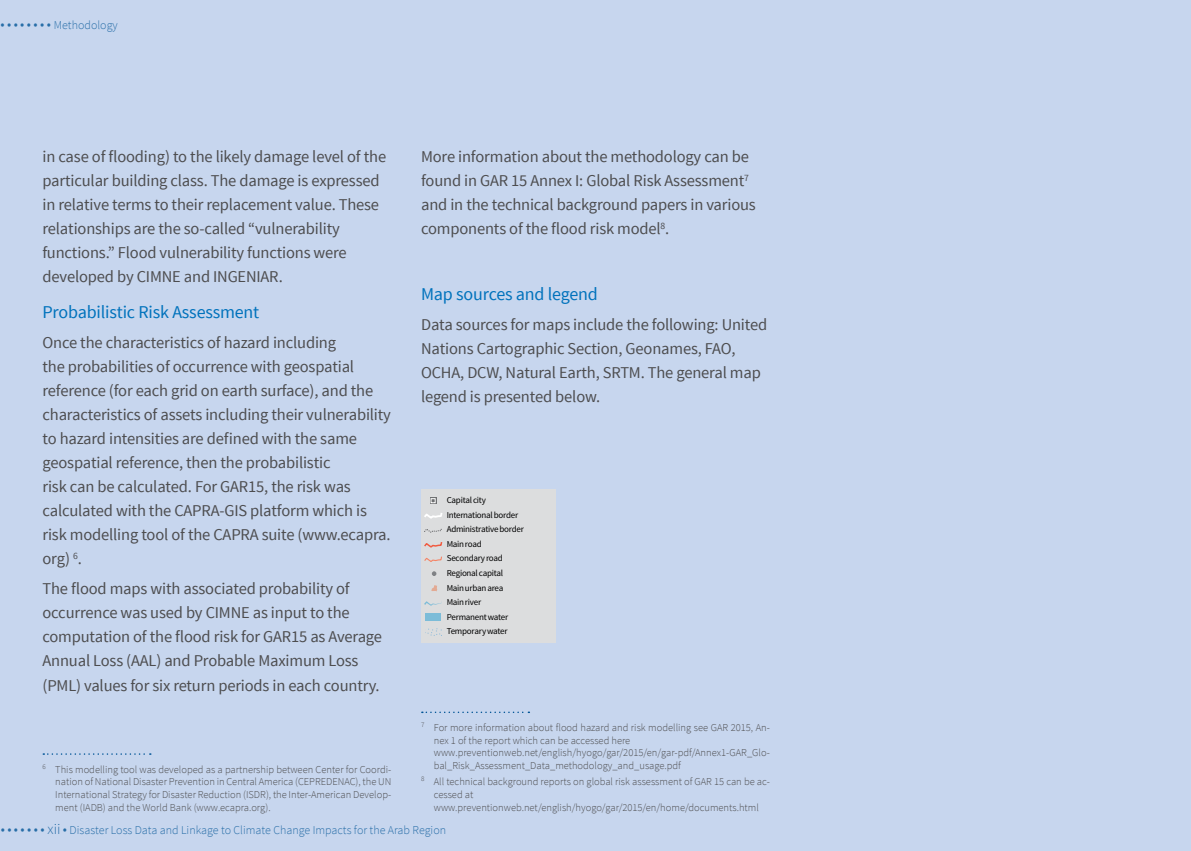
<style>
.page{position:relative;width:1191px;height:851px;background:#fff}
.page>*{position:absolute;margin:0;border:0;box-sizing:border-box;transform-origin:0 0}
.t1{font:18px "Source Sans Pro";letter-spacing:-.01em;color:#0072bc}
.t2{font:16.5px/24px "Source Sans Pro";letter-spacing:-.01em;color:#4d4d4f}
.t3{font:300 12px "Source Sans Pro";color:#005496}
.t4{font:300 10.5px/12.6px "Source Sans Pro";color:#4d4d4f}
.t5{font:9px/14.5px "Source Sans Pro";letter-spacing:-.03em;color:#000}
.s1{font-size:15px}
</style>
<div class="page">
<div style="left:0;top:0;width:1191px;height:850px;background:#c7d6ee"></div>
<svg style="left:422px;top:711px;width:107px;height:2px"></svg>
<svg style="left:43px;top:753px;width:108px;height:1px"></svg>
<div style="left:421px;top:488px;width:134px;height:154px;background:#dcddde"></div>
<svg style="left:424px;top:601px;width:17px;height:4px"></svg>
<svg style="left:424px;top:556px;width:18px;height:6px"></svg>
<svg style="left:424px;top:542px;width:19px;height:6px"></svg>
<svg style="left:424px;top:528px;width:18px;height:5px"></svg>
<svg style="left:424px;top:513px;width:19px;height:6px"></svg>
<svg style="left:432px;top:571px;width:4px;height:5px"></svg>
<svg style="left:431px;top:585px;width:6px;height:6px"></svg>
<svg style="left:430px;top:497px;width:6px;height:7px"></svg>
<svg style="left:431px;top:498px;width:4px;height:5px"></svg>
<div style="left:425px;top:613px;width:16px;height:7px;background:#7cbcd8"></div>
<svg style="left:425px;top:628px;width:16px;height:7px"></svg>
<p class="t3" style="left:0;top:17px;width:119px"><span class="s1">• • • • • • • •</span> Methodology</p>
<p class="t2" style="left:43px;top:145px;width:345px">in case of flooding) to the likely damage level of the particular building class. The damage is expressed in relative terms to their replacement value. These relationships are the so-called “vulnerability functions.” Flood vulnerability functions were developed by CIMNE and INGENIAR.</p>
<p class="t1" style="left:43px;top:301px;width:218px">Probabilistic Risk Assessment</p>
<p class="t2" style="left:43px;top:331px;width:350px">Once the characteristics of hazard including<br>the probabilities of occurrence with geospatial reference (for each grid on earth surface), and the characteristics of assets including their vulnerability to hazard intensities are defined with the same geospatial reference, then the probabilistic<br>risk can be calculated. For GAR15, the risk was calculated with the CAPRA-GIS platform which is risk modelling tool of the CAPRA suite (www.ecapra. org) <sup>6</sup>.</p>
<p class="t2" style="left:43px;top:577px;width:341px">The flood maps with associated probability of occurrence was used by CIMNE as input to the computation of the flood risk for GAR15 as Average Annual Loss (AAL) and Probable Maximum Loss (PML) values for six return periods in each country.</p>
<p class="t4" style="left:55px;top:762px;width:337px;text-align:justify;text-indent:-13px"><sup>6</sup> This modelling tool was developed as a partnership between Center for Coordi&shy;nation of National Disaster Prevention in Central America (CEPREDENAC), the UN International Strategy for Disaster Reduction (ISDR), the Inter-American Develop&shy;ment (IADB) and the World Bank (www.ecapra.org).</p>
<p class="t2" style="left:421px;top:145px;width:336px">More information about the methodology can be found in GAR 15 Annex I: Global Risk Assessment<sup>7 </sup>and in the technical background papers in various components of the flood risk model<sup>8</sup>.</p>
<p class="t1" style="left:421px;top:283px;width:178px">Map sources and legend</p>
<p class="t2" style="left:421px;top:313px;width:348px">Data sources for maps include the following: United Nations Cartographic Section, Geonames, FAO, OCHA, DCW, Natural Earth, SRTM. The general map legend is presented below.</p>
<p class="t5" style="left:447px;top:493px;width:41px">Capital city</p>
<p class="t5" style="left:447px;top:507px;width:73px">Internationalborder</p>
<p class="t5" style="left:447px;top:522px;width:79px">Administrative border</p>
<p class="t5" style="left:447px;top:536px;width:37px">Mainroad</p>
<p class="t5" style="left:447px;top:551px;width:58px">Secondary road</p>
<p class="t5" style="left:447px;top:565px;width:58px">Regionalcapital<br>Mainurban area</p>
<p class="t5" style="left:447px;top:595px;width:36px">Mainriver</p>
<p class="t5" style="left:447px;top:609px;width:63px">Permanent water<br>Temporary water</p>
<p class="t4" style="left:434px;top:721px;width:337px;text-indent:-13px"><sup>7</sup> For more information about flood hazard and risk modelling see GAR 2015, An&shy;nex 1 of the report which can be accessed here www.preventionweb.net/english/hyogo/gar/2015/en/gar-pdf/Annex1-GAR_Glo&shy;bal_Risk_Assessment_Data_methodology_and_usage.pdf</p>
<p class="t4" style="left:434px;top:775px;width:337px;text-indent:-13px"><sup>8</sup> All technical background reports on global risk assessment of GAR 15 can be ac&shy;cessed at www.preventionweb.net/english/hyogo/gar/2015/en/home/documents.html</p>
<p class="t3" style="left:1px;top:822px;width:447px"><span class="s1">• • • • • • • xii •</span> Disaster Loss Data and Linkage to Climate Change Impacts for the Arab Region</p>
</div>
